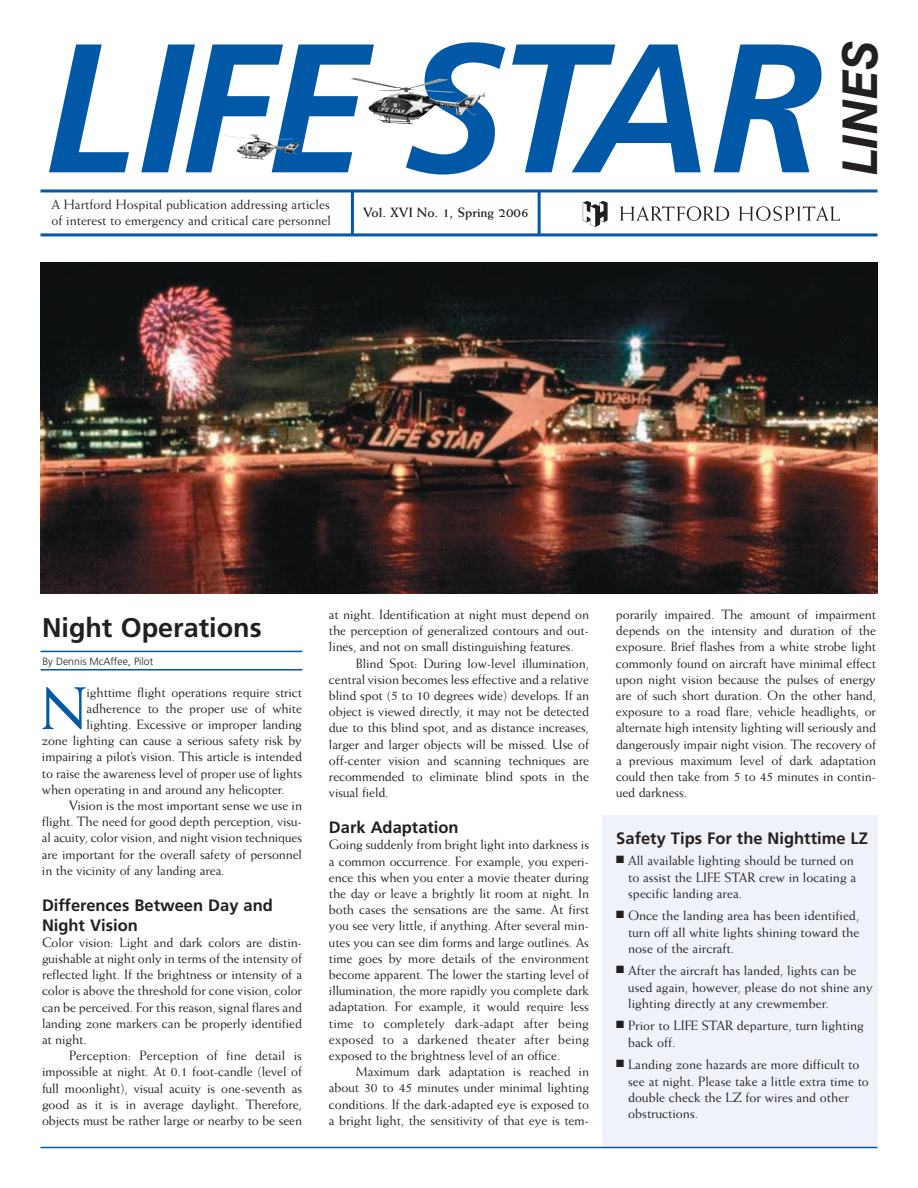
<style>
.page{position:relative;width:918px;height:1188px;background:#fff}
.page>*{position:absolute;margin:0;border:0;box-sizing:border-box;transform-origin:0 0}
.t1{font:60.15px "Weiss";color:#0158a7}
.t2{font:italic 700 48px "Swiss 721 BT";color:#231f20}
.t3{font:700 27px "Frutiger";color:#231f20}
.t4{font:700 16.5px/19.8px "Frutiger";color:#231f20}
.t5{font:13.5px/16.2px "Weiss";letter-spacing:-.01em;color:#231f20;text-align:justify}
.t6{font:700 13.5px "Weiss";color:#231f20}
.t7{font:300 10.5px "Frutiger";color:#231f20}
</style>
<div class="page">
<div style="left:602px;top:815px;width:276px;height:333px;background:#eff2f9"></div>
<svg style="left:49px;top:45px;width:80px;height:127px"></svg>
<svg style="left:141px;top:45px;width:233px;height:127px"></svg>
<svg style="left:406px;top:42px;width:99px;height:133px"></svg>
<svg style="left:512px;top:45px;width:189px;height:127px"></svg>
<svg style="left:714px;top:44px;width:107px;height:128px"></svg>
<img style="left:224px;top:134px;width:76px;height:26px">
<svg style="left:583px;top:201px;width:25px;height:26px"></svg>
<svg style="left:620px;top:206px;width:109px;height:15px"></svg>
<svg style="left:739px;top:206px;width:101px;height:15px"></svg>
<img style="left:40px;top:263px;width:838px;height:331px">
<hr style="left:40px;top:1147px;width:838px;height:1px;background:#0158a7">
<hr style="left:351px;top:191px;width:3px;height:44px;background:#0158a7">
<hr style="left:538px;top:191px;width:3px;height:44px;background:#0158a7">
<hr style="left:40px;top:233px;width:838px;height:3px;background:#0158a7">
<hr style="left:40px;top:189px;width:838px;height:3px;background:#0158a7">
<img style="left:350px;top:77px;width:135px;height:47px">
<hr style="left:40px;top:651px;width:262px;height:1px;background:#0158a7">
<hr style="left:40px;top:669px;width:262px;height:2px;background:#0158a7">
<p class="t5" style="left:52px;top:197px;width:281px">A Hartford Hospital publication addressing articles of interest to emergency and critical care personnel</p>
<p class="t6" style="left:363px;top:208px;width:167px">Vol. XVI No. 1, Spring 2006</p>
<h2 class="t2" style="left:843px;top:175px;width:137px;rotate:-90deg">LINES</h2>
<h3 class="t3" style="left:42px;top:617px;width:221px">Night Operations</h3>
<p class="t7" style="left:42px;top:657px;width:112px">By Dennis McAffee, Pilot</p>
<h1 class="t1" style="left:41px;top:686px;width:48px">N</h1>
<p class="t5" style="left:87px;top:685px;width:217px">ighttime flight operations require strict</p>
<p class="t5" style="left:87px;top:701px;width:217px">adherence to the proper use of white</p>
<p class="t5" style="left:87px;top:717px;width:217px">lighting. Excessive or improper landing</p>
<p class="t5" style="left:42px;top:733px;width:262px">zone lighting can cause a serious safety risk by</p>
<p class="t5" style="left:42px;top:750px;width:262px">impairing a pilot’s vision. This article is intended</p>
<p class="t5" style="left:42px;top:766px;width:262px">to raise the awareness level of proper use of lights</p>
<p class="t5" style="left:42px;top:782px;width:244px">when operating in and around any helicopter.</p>
<p class="t5" style="left:69px;top:798px;width:235px">Vision is the most important sense we use in</p>
<p class="t5" style="left:42px;top:814px;width:261px">flight. The need for good depth perception, visu-</p>
<p class="t5" style="left:42px;top:831px;width:262px">al acuity, color vision, and night vision techniques</p>
<p class="t5" style="left:42px;top:847px;width:262px">are important for the overall safety of personnel</p>
<p class="t5" style="left:42px;top:863px;width:184px">in the vicinity of any landing area.</p>
<p class="t4" style="left:42px;top:897px;width:232px">Differences Between Day and<br>Night Vision</p>
<p class="t5" style="left:42px;top:935px;width:262px">Color vision: Light and dark colors are distin&shy;guishable at night only in terms of the intensity of reflected light. If the brightness or intensity of a color is above the threshold for cone vision, color can be perceived. For this reason, signal flares and landing zone markers can be properly identified at night.</p>
<p class="t5" style="left:42px;top:1048px;width:262px;text-indent:27px">Perception: Perception of fine detail is impossible at night. At 0.1 foot-candle (level of full moonlight), visual acuity is one-seventh as good as it is in average daylight. Therefore, objects must be rather large or nearby to be seen</p>
<p class="t5" style="left:329px;top:607px;width:262px">at night. Identification at night must depend on the perception of generalized contours and out&shy;lines, and not on small distinguishing features.</p>
<p class="t5" style="left:329px;top:656px;width:262px;text-indent:27px">Blind Spot: During low-level illumination, central vision becomes less effective and a relative blind spot (5 to 10 degrees wide) develops. If an object is viewed directly, it may not be detected due to this blind spot, and as distance increases, larger and larger objects will be missed. Use of off-center vision and scanning techniques are recommended to eliminate blind spots in the visual field.</p>
<p class="t4" style="left:329px;top:819px;width:131px">Dark Adaptation</p>
<p class="t5" style="left:329px;top:838px;width:262px">Going suddenly from bright light into darkness is a common occurrence. For example, you experi&shy;ence this when you enter a movie theater during the day or leave a brightly lit room at night. In both cases the sensations are the same. At first you see very little, if anything. After several min&shy;utes you can see dim forms and large outlines. As time goes by more details of the environment become apparent. The lower the starting level of illumination, the more rapidly you complete dark adaptation. For example, it would require less time to completely dark-adapt after being exposed to a darkened theater after being exposed to the brightness level of an office.</p>
<p class="t5" style="left:329px;top:1064px;width:262px;text-indent:27px">Maximum dark adaptation is reached in about 30 to 45 minutes under minimal lighting conditions. If the dark-adapted eye is exposed to a bright light, the sensitivity of that eye is tem-</p>
<p class="t5" style="left:616px;top:607px;width:262px">porarily impaired. The amount of impairment depends on the intensity and duration of the exposure. Brief flashes from a white strobe light commonly found on aircraft have minimal effect upon night vision because the pulses of energy are of such short duration. On the other hand, exposure to a road flare, vehicle headlights, or alternate high intensity lighting will seriously and dangerously impair night vision. The recovery of a previous maximum level of dark adaptation could then take from 5 to 45 minutes in contin&shy;ued darkness.</p>
<p class="t4" style="left:616px;top:829px;width:253px">Safety Tips For the Nighttime LZ</p>
<p class="t5" style="left:628px;top:853px;width:229px;line-height:16.6px;text-align:left;text-indent:-12px">■ All available lighting should be turned on to assist the LIFE STAR crew in locating a specific landing area.</p>
<p class="t5" style="left:628px;top:908px;width:233px;line-height:16.6px;text-indent:-12px">■ Once the landing area has been identified, turn off all white lights shining toward the nose of the aircraft.</p>
<p class="t5" style="left:628px;top:963px;width:246px;line-height:16.6px;text-align:left;text-indent:-12px">■ After the aircraft has landed, lights can be used again, however, please do not shine any lighting directly at any crewmember.</p>
<p class="t5" style="left:628px;top:1018px;width:237px;line-height:17.1px;text-indent:-12px">■ Prior to LIFE STAR departure, turn lighting back off.</p>
<p class="t5" style="left:628px;top:1057px;width:242px;text-align:left;text-indent:-12px">■ Landing zone hazards are more difficult to see at night. Please take a little extra time to double check the LZ for wires and other obstructions.</p>
</div>
